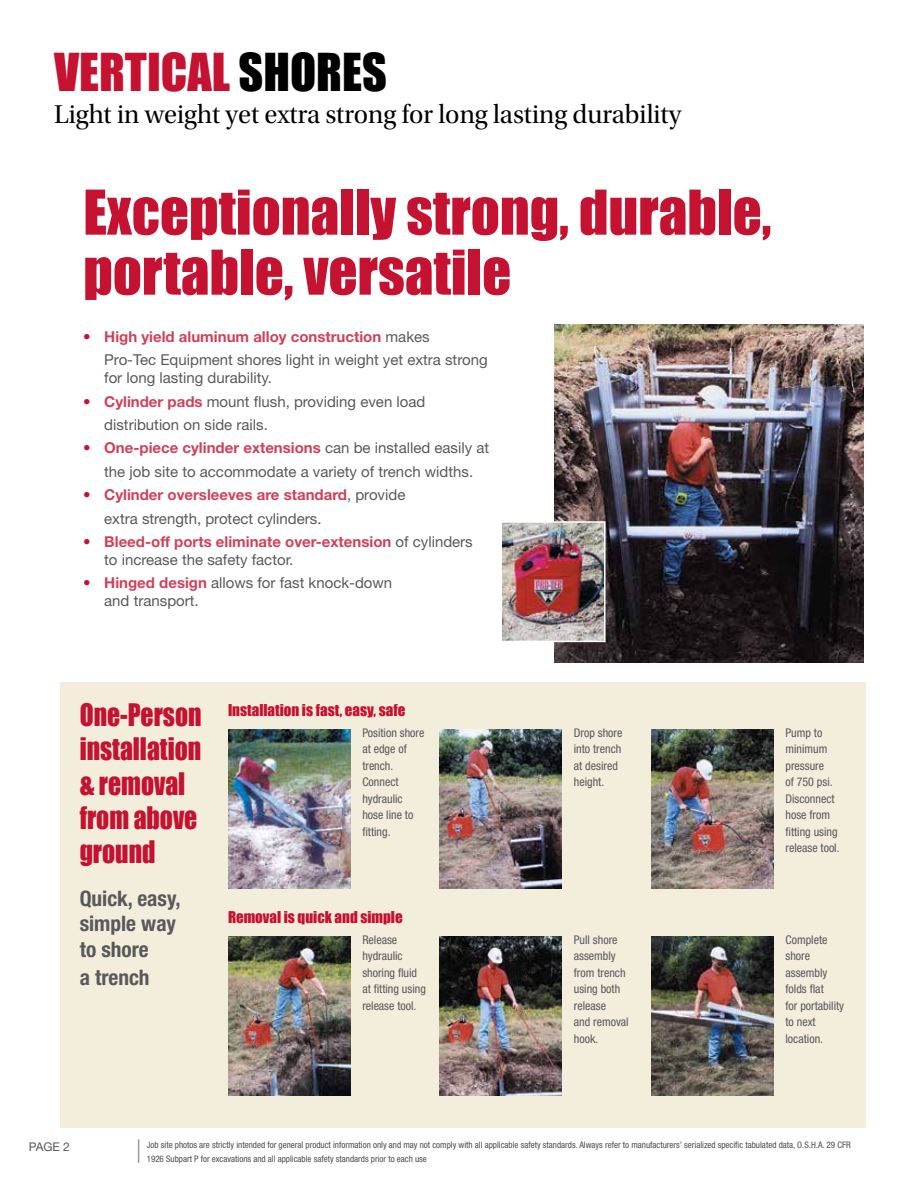
<style>
.page{position:relative;width:918px;height:1188px;background:#fff}
.page>*{position:absolute;margin:0;border:0;box-sizing:border-box;transform-origin:0 0}
.t1{font:57px/60px "Impact";color:#c41230}
.t2{font:48px "Impact";color:#c41230}
.t3{font:28.5px/34.2px "Impact";color:#c41230;scale:.9 1}
.t4{font:27px "Utopia Std Subh";color:#000}
.t5{font:700 condensed 21.3px/25.7px "Helvetica Neue";color:#58595b}
.t6{font:15px/23.4px "Helvetica Neue";color:#58595b}
.t7{font:700 15px/18px "Helvetica Neue";color:#d04159}
.t8{font:15px "Impact";color:#c41230}
.t9{font:condensed 12px/16.5px "Helvetica Neue LT Std";color:#58595b}
.t10{font:12px "Helvetica Neue";color:#58595b}
.t11{font:condensed 9px/13.8px "Helvetica Neue LT Std";color:#4d4d4f}
.s1{color:#000}
.s2{color:#c41230}
.s3{font-weight:700;color:#d04159}
.s4{font-weight:400;color:#c41230}
.s5{font-weight:400;color:#58595b}
</style>
<div class="page">
<hr style="left:917px;top:0;width:1px;height:1188px;background:#f3eddb">
<img style="left:555px;top:325px;width:309px;height:338px">
<img style="left:504px;top:524px;width:99px;height:115px">
<div style="left:501px;top:521px;width:105px;height:121px;border:2px solid #fff"></div>
<div style="left:60px;top:683px;width:805px;height:445px;background:#f3eddb"></div>
<img style="left:228px;top:730px;width:122px;height:159px">
<img style="left:440px;top:730px;width:122px;height:159px">
<img style="left:651px;top:730px;width:123px;height:159px">
<img style="left:228px;top:936px;width:122px;height:160px">
<img style="left:440px;top:936px;width:122px;height:160px">
<img style="left:651px;top:936px;width:123px;height:160px">
<svg style="left:138px;top:1139px;width:1px;height:24px"></svg>
<h2 class="t2" style="left:54px;top:35px;width:334px">VERTICAL <span class="s1">SHORES</span></h2>
<h3 class="t4" style="left:54px;top:100px;width:629px">Light in weight yet extra strong for long lasting durability</h3>
<h1 class="t1" style="left:83px;top:181px;width:690px">Exceptionally strong, durable, portable, versatile</h1>
<p class="t6" style="left:104px;top:325px;width:385px;text-indent:-21px"><span class="s2">•</span> <span class="s3">High yield aluminum alloy construction</span> makes<br>Pro-Tec Equipment shores light in weight yet extra strong</p>
<p class="t6" style="left:104px;top:366px;width:169px">for long lasting durability.</p>
<p class="t6" style="left:104px;top:389px;width:323px;text-indent:-21px"><span class="s2">•</span> <span class="s3">Cylinder pads</span> mount flush, providing even load distribution on side rails.</p>
<p class="t6" style="left:83px;top:436px;width:407px;text-align:center"><span class="s2">•</span> <span class="s3">One-piece cylinder extensions</span> can be installed easily at the job site to accommodate a variety of trench widths.</p>
<p class="t6" style="left:104px;top:483px;width:303px;text-indent:-21px"><span class="s2">•</span> <span class="s3">Cylinder oversleeves are standard</span>, provide extra strength, protect cylinders.</p>
<p class="t7" style="left:104px;top:532px;width:370px;text-indent:-21px"><span class="s4">•</span> Bleed-off ports eliminate over-extension <span class="s5">of cylinders to increase the safety factor.</span></p>
<p class="t6" style="left:104px;top:574px;width:290px;line-height:18px;text-indent:-21px"><span class="s2">•</span> <span class="s3">Hinged design</span> allows for fast knock-down and transport.</p>
<h3 class="t3" style="left:80px;top:697px;width:137px">One-Person installation &amp; removal from above ground</h3>
<h3 class="t5" style="left:80px;top:885px;width:102px">Quick, easy, simple way to shore</h3>
<h3 class="t5" style="left:80px;top:964px;width:71px">a trench</h3>
<p class="t8" style="left:228px;top:698px;width:179px">Installation is fast, easy, safe</p>
<p class="t9" style="left:362px;top:724px;width:64px">Position shore at edge of trench.<br>Connect hydraulic hose line to fitting.</p>
<p class="t8" style="left:228px;top:905px;width:176px">Removal is quick and simple</p>
<p class="t9" style="left:362px;top:931px;width:65px">Release hydraulic shoring fluid at fitting using release tool.</p>
<p class="t9" style="left:574px;top:724px;width:50px">Drop shore into trench at desired height.</p>
<p class="t9" style="left:785px;top:724px;width:56px">Pump to minimum pressure<br>of 750 psi.<br>Disconnect hose from fitting using release tool.</p>
<p class="t9" style="left:574px;top:931px;width:56px">Pull shore assembly from trench using both release<br>and removal hook.</p>
<p class="t9" style="left:785px;top:931px;width:60px">Complete shore assembly folds flat<br>for portability to next location.</p>
<p class="t10" style="left:29px;top:1139px;width:43px">PAGE 2</p>
<p class="t11" style="left:147px;top:1138px;width:706px">Job site photos are strictly intended for general product information only and may not comply with all applicable safety standards. Always refer to manufacturers’ serialized specific tabulated data, O.S.H.A. 29 CFR<br>1926 Subpart P for excavations and all applicable safety standards prior to each use</p>
</div>
